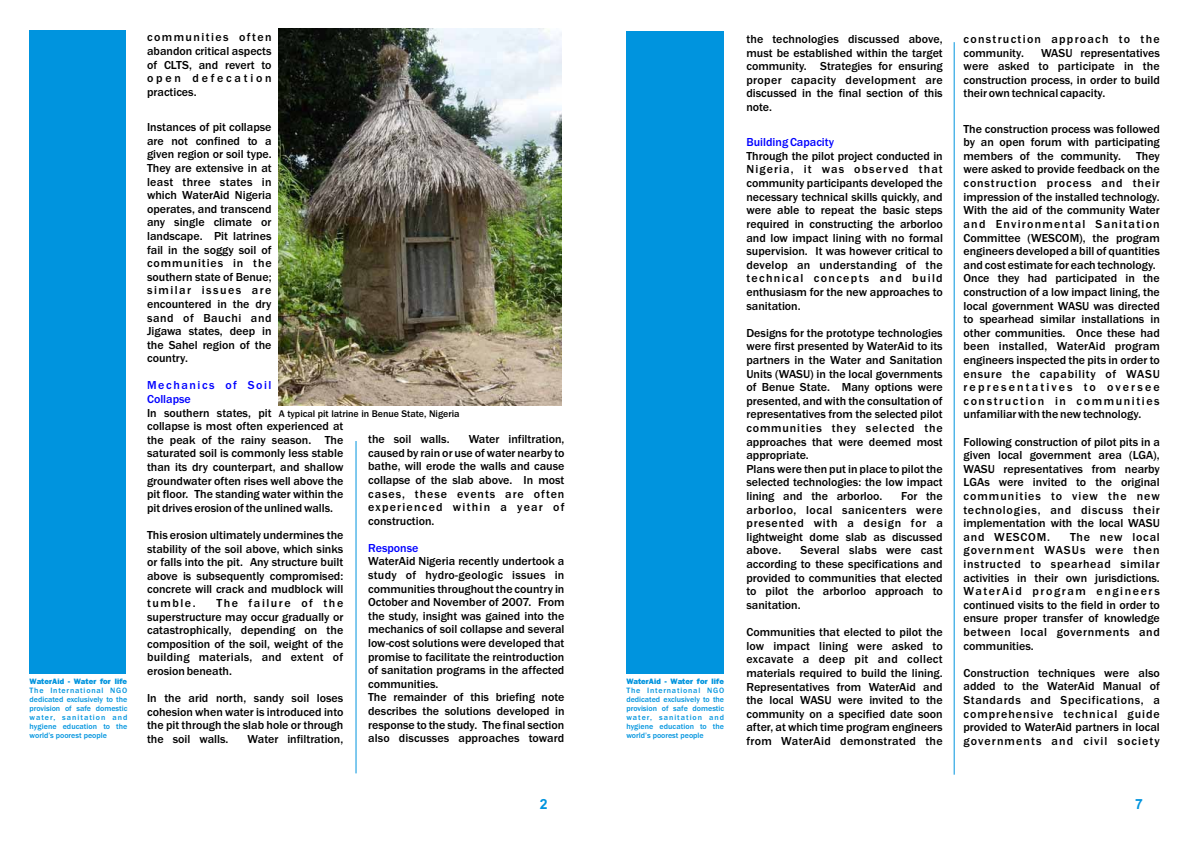
<style>
.page{position:relative;width:1191px;height:842px;background:#fff}
.page>*{position:absolute;margin:0;border:0;box-sizing:border-box;transform-origin:0 0}
.t1{font:700 14px "Arial";color:#0094de}
.t2{font:500 12px/13.6px "Franklin Gothic";color:#000;text-align:justify}
.t3{font:500 12px/13.6px "Franklin Gothic";letter-spacing:.105em;color:#000}
.t4{font:500 12px "Franklin Gothic";color:#00f}
.t5{font:500 12px/13.6px "Franklin Gothic";letter-spacing:.13em;color:#00f}
.t6{font:500 10px "Franklin Gothic";color:#000}
.t7{font:500 8px/9.1px "Franklin Gothic";letter-spacing:.01em;color:#0094de;text-align:justify}
.t8{font:800 8px "Franklin Gothic";color:#0094de}
</style>
<div class="page">
<div style="left:626px;top:32px;width:98px;height:642px;background:#0094de"></div>
<div style="left:30px;top:30px;width:96px;height:644px;background:#0094de"></div>
<hr style="left:356px;top:441px;width:1px;height:332px;background:#0094de">
<hr style="left:954px;top:42px;width:1px;height:733px;background:#0094de">
<img style="left:279px;top:29px;width:282px;height:376px">
<p class="t8" style="left:30px;top:678px;width:99px">WaterAid - Water for life</p>
<p class="t7" style="left:30px;top:686px;width:99px">The International NGO dedicated exclusively to the provision of safe domestic water, sanitation and hygiene education to the world’s poorest people</p>
<p class="t2" style="left:147px;top:32px;width:126px">communities often abandon critical aspects of CLTS, and revert to open defecation practices.</p>
<p class="t2" style="left:147px;top:121px;width:126px">Instances of pit collapse are not confined to a given region or soil type.<br>They are extensive in at least three states in which WaterAid Nigeria operates, and transcend any single climate or landscape. Pit latrines fail in the soggy soil of communities in the southern state of Benue; similar issues are encountered in the dry sand of Bauchi and Jigawa states, deep in the Sahel region of the country.</p>
<p class="t5" style="left:147px;top:380px;width:126px">Mechanics of Soil<br>Collapse</p>
<p class="t2" style="left:147px;top:407px;width:198px;text-align:left">In southern states, pit<br>collapse is most often experienced at the peak of the rainy season. The saturated soil is commonly less stable than its dry counterpart, and shallow groundwater often rises well above the pit floor. The standing water within the pit drives erosion of the unlined walls.</p>
<p class="t2" style="left:147px;top:529px;width:198px">This erosion ultimately undermines the stability of the soil above, which sinks or falls into the pit. Any structure built above is subsequently compromised: concrete will crack and mudblock will tumble.</p>
<p class="t6" style="left:279px;top:410px;width:182px">A typical pit latrine in Benue State, Nigeria</p>
<p class="t2" style="left:368px;top:434px;width:198px;text-indent:101px">Water infiltration, caused by rain or use of water nearby to bathe, will erode the walls and cause collapse of the slab above. In most cases, these events are often experienced within a year of construction.</p>
<p class="t2" style="left:368px;top:556px;width:198px;text-align:left">WaterAid Nigeria recently undertook a study of hydro-geologic issues in communities throughout the country in October and November of 2007. From the study, insight was gained into the mechanics of soil collapse and several low-cost solutions were developed that promise to facilitate the reintroduction of sanitation programs in the affected communities.<br>The remainder of this briefing note describes the solutions developed in response to the study. The final section also discusses approaches toward</p>
<p class="t2" style="left:368px;top:434px;width:83px">the soil walls.</p>
<p class="t4" style="left:368px;top:544px;width:52px">Response</p>
<p class="t2" style="left:147px;top:597px;width:198px;text-indent:69px">The failure of the superstructure may occur gradually or catastrophically, depending on the composition of the soil, weight of the building materials, and extent of erosion beneath.</p>
<p class="t2" style="left:147px;top:692px;width:198px">In the arid north, sandy soil loses cohesion when water is introduced into the pit through the slab hole or through the soil walls.</p>
<p class="t2" style="left:248px;top:733px;width:97px">Water infiltration,</p>
<p class="t8" style="left:626px;top:678px;width:99px">WaterAid - Water for life</p>
<p class="t7" style="left:626px;top:686px;width:99px">The International NGO dedicated exclusively to the provision of safe domestic water, sanitation and hygiene education to the world’s poorest people</p>
<p class="t2" style="left:746px;top:33px;width:198px">the technologies discussed above, must be established within the target community. Strategies for ensuring proper capacity development are discussed in the final section of this note.</p>
<p class="t4" style="left:746px;top:138px;width:89px">Building Capacity</p>
<p class="t2" style="left:746px;top:150px;width:198px">Through the pilot project conducted in Nigeria, it was observed that community participants developed the necessary technical skills quickly, and were able to repeat the basic steps required in constructing the arborloo and low impact lining with no formal supervision. It was however critical to develop an understanding of the technical concepts and build enthusiasm for the new approaches to sanitation.</p>
<p class="t2" style="left:746px;top:327px;width:198px;text-align:left">Designs for the prototype technologies were first presented by WaterAid to its partners in the Water and Sanitation Units (WASU) in the local governments of Benue State. Many options were presented, and with the consultation of representatives from the selected pilot communities they selected the approaches that were deemed most appropriate.<br>Plans were then put in place to pilot the selected technologies: the low impact lining and the arborloo.</p>
<p class="t2" style="left:746px;top:490px;width:198px;text-indent:155px">For the arborloo, local sanicenters were presented with a design for a lightweight dome slab as discussed above.</p>
<p class="t2" style="left:746px;top:545px;width:198px;text-indent:54px">Several slabs were cast according to these specifications and provided to communities that elected to pilot the arborloo approach to sanitation.</p>
<p class="t2" style="left:746px;top:626px;width:198px">Communities that elected to pilot the low impact lining were asked to excavate a deep pit and collect materials required to build the lining.<br>Representatives from WaterAid and the local WASU were invited to the community on a specified date soon after, at which time program engineers from WaterAid demonstrated the</p>
<p class="t3" style="left:964px;top:33px;width:198px">construction approach to the community.</p>
<p class="t2" style="left:964px;top:47px;width:198px;text-indent:78px">WASU representatives were asked to participate in the construction process, in order to build their own technical capacity.</p>
<p class="t2" style="left:964px;top:123px;width:198px">The construction process was followed by an open forum with participating members of the community.</p>
<p class="t2" style="left:964px;top:150px;width:198px;text-align:left;text-indent:173px">They were asked to provide feedback on the construction process and their impression of the installed technology.<br>With the aid of the community Water and Environmental Sanitation Committee (WESCOM), the program engineers developed a bill of quantities and cost estimate for each technology.<br>Once they had participated in the construction of a low impact lining, the local government WASU was directed to spearhead similar installations in other communities. Once these had been installed, WaterAid program engineers inspected the pits in order to ensure the capability of WASU representatives to oversee construction in communities unfamiliar with the new technology.</p>
<p class="t2" style="left:964px;top:436px;width:198px">Following construction of pilot pits in a given local government area (LGA), WASU representatives from nearby LGAs were invited to the original communities to view the new technologies, and discuss their implementation with the local WASU and WESCOM.</p>
<p class="t2" style="left:964px;top:531px;width:198px;text-indent:107px">The new local government WASUs were then instructed to spearhead similar activities in their own jurisdictions.<br>WaterAid program engineers continued visits to the field in order to ensure proper transfer of knowledge between local governments and communities.</p>
<p class="t2" style="left:964px;top:667px;width:198px">Construction techniques were also added to the WaterAid Manual of Standards and Specifications, a comprehensive technical guide provided to WaterAid partners in local governments and civil society</p>
<p class="t1" style="left:540px;top:796px;width:9px">2</p>
<p class="t1" style="left:1135px;top:796px;width:9px">7</p>
</div>
